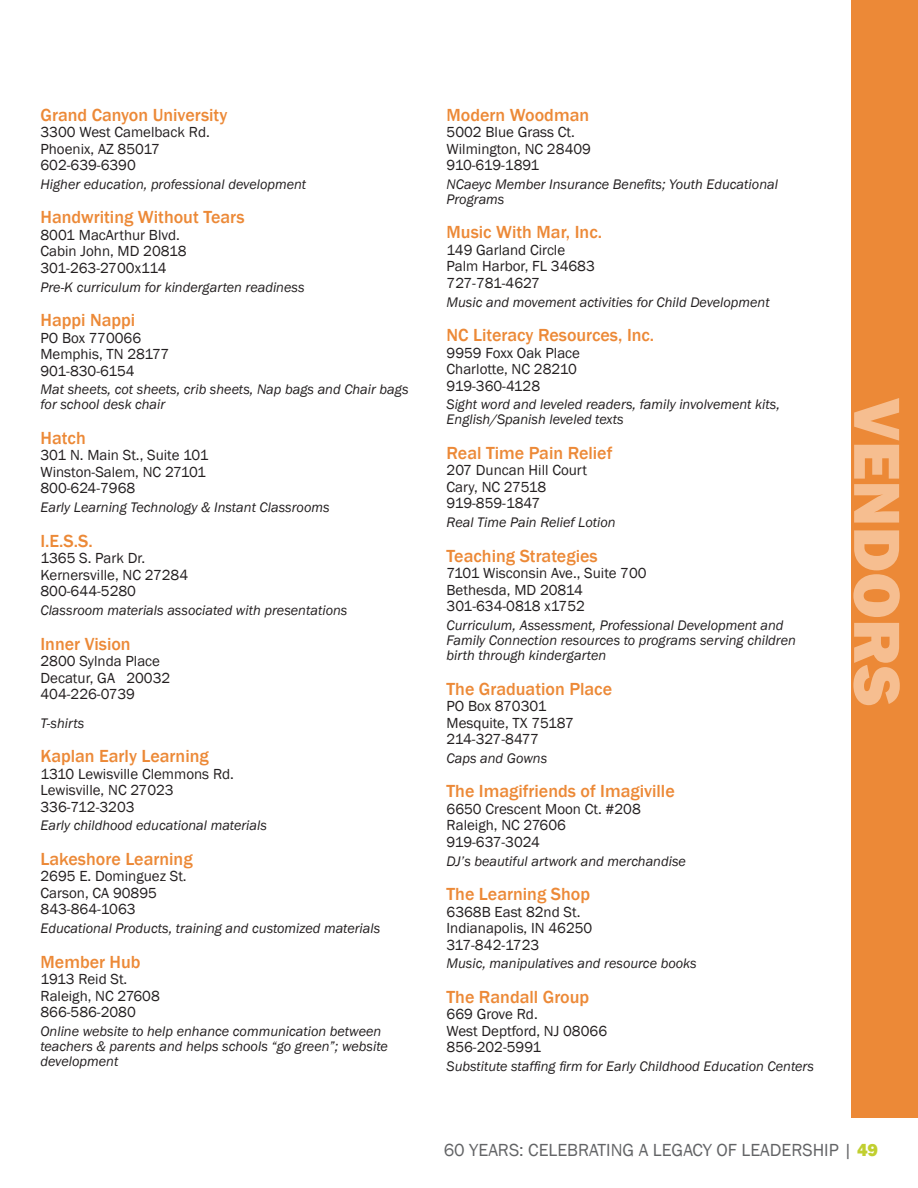
<style>
.page{position:relative;width:918px;height:1188px;background:#fff}
.page>*{position:absolute;margin:0;border:0;box-sizing:border-box;transform-origin:0 0}
.t1{font:800 67.5px "Franklin Gothic";color:#f6be90}
.t2{font:500 18px "Franklin Gothic";color:#ec8937}
.t3{font:18px "Franklin Gothic";color:#636466}
.t4{font:15px/16.5px "Franklin Gothic";color:#231f20}
.t5{font:italic 14.25px/15px "Franklin Gothic";color:#231f20}
.s1{font-weight:800;color:#c1cf30}
</style>
<div class="page">
<div style="left:851px;top:0;width:67px;height:1118px;background:#ec8937"></div>
<p class="t2" style="left:40px;top:103px;width:188px">Grand Canyon University</p>
<p class="t4" style="left:40px;top:124px;width:171px">3300 West Camelback Rd.<br>Phoenix, AZ 85017<br>602-639-6390</p>
<p class="t5" style="left:40px;top:177px;width:267px">Higher education, professional development</p>
<p class="t2" style="left:40px;top:206px;width:206px">Handwriting Without Tears</p>
<p class="t4" style="left:40px;top:227px;width:148px">8001 MacArthur Blvd.<br>Cabin John, MD 20818<br>301-263-2700x114</p>
<p class="t5" style="left:40px;top:280px;width:266px">Pre-K curriculum for kindergarten readiness</p>
<p class="t2" style="left:40px;top:309px;width:96px">Happi Nappi</p>
<p class="t4" style="left:40px;top:330px;width:130px">PO Box 770066<br>Memphis, TN 28177<br>901-830-6154</p>
<p class="t5" style="left:40px;top:382px;width:370px">Mat sheets, cot sheets, crib sheets, Nap bags and Chair bags for school desk chair</p>
<p class="t2" style="left:40px;top:427px;width:47px">Hatch</p>
<p class="t4" style="left:40px;top:448px;width:170px">301 N. Main St., Suite 101<br>Winston-Salem, NC 27101<br>800-624-7968</p>
<p class="t5" style="left:40px;top:500px;width:291px">Early Learning Technology &amp; Instant Classrooms</p>
<p class="t2" style="left:40px;top:530px;width:54px">I.E.S.S.</p>
<p class="t4" style="left:40px;top:550px;width:149px">1365 S. Park Dr.<br>Kernersville, NC 27284<br>800-644-5280</p>
<p class="t5" style="left:40px;top:603px;width:309px">Classroom materials associated with presentations</p>
<p class="t2" style="left:40px;top:632px;width:92px">Inner Vision</p>
<p class="t4" style="left:40px;top:653px;width:131px">2800 Sylnda Place<br>Decatur, GA 20032<br>404-226-0739</p>
<p class="t5" style="left:40px;top:716px;width:45px">T-shirts</p>
<p class="t2" style="left:40px;top:745px;width:170px">Kaplan Early Learning</p>
<p class="t4" style="left:40px;top:766px;width:195px">1310 Lewisville Clemmons Rd.<br>Lewisville, NC 27023<br>336-712-3203</p>
<p class="t5" style="left:40px;top:818px;width:228px">Early childhood educational materials</p>
<p class="t2" style="left:40px;top:848px;width:154px">Lakeshore Learning</p>
<p class="t4" style="left:40px;top:868px;width:148px">2695 E. Dominguez St.<br>Carson, CA 90895<br>843-864-1063</p>
<p class="t5" style="left:40px;top:921px;width:341px">Educational Products, training and customized materials</p>
<p class="t2" style="left:40px;top:950px;width:102px">Member Hub</p>
<p class="t4" style="left:40px;top:971px;width:121px">1913 Reid St.<br>Raleigh, NC 27608<br>866-586-2080</p>
<p class="t5" style="left:40px;top:1024px;width:349px">Online website to help enhance communication between teachers &amp; parents and helps schools “go green”; website development</p>
<p class="t2" style="left:447px;top:103px;width:144px">Modern Woodman</p>
<p class="t4" style="left:447px;top:124px;width:146px">5002 Blue Grass Ct.<br>Wilmington, NC 28409<br>910-619-1891</p>
<p class="t5" style="left:447px;top:177px;width:333px">NCaeyc Member Insurance Benefits; Youth Educational<br>Programs</p>
<p class="t2" style="left:447px;top:221px;width:157px">Music With Mar, Inc.</p>
<p class="t4" style="left:447px;top:242px;width:150px">149 Garland Circle<br>Palm Harbor, FL 34683<br>727-781-4627</p>
<p class="t5" style="left:447px;top:295px;width:325px">Music and movement activities for Child Development</p>
<p class="t2" style="left:447px;top:324px;width:209px">NC Literacy Resources, Inc.</p>
<p class="t4" style="left:447px;top:345px;width:135px">9959 Foxx Oak Place<br>Charlotte, NC 28210<br>919-360-4128</p>
<p class="t5" style="left:447px;top:397px;width:335px">Sight word and leveled readers, family involvement kits,<br>English/Spanish leveled texts</p>
<p class="t2" style="left:447px;top:442px;width:167px">Real Time Pain Relief</p>
<p class="t4" style="left:447px;top:463px;width:142px">207 Duncan Hill Court<br>Cary, NC 27518<br>919-859-1847</p>
<p class="t5" style="left:447px;top:515px;width:171px">Real Time Pain Relief Lotion</p>
<p class="t2" style="left:447px;top:545px;width:153px">Teaching Strategies</p>
<p class="t4" style="left:447px;top:565px;width:202px">7101 Wisconsin Ave., Suite 700<br>Bethesda, MD 20814<br>301-634-0818 x1752</p>
<p class="t5" style="left:447px;top:618px;width:351px">Curriculum, Assessment, Professional Development and<br>Family Connection resources to programs serving children birth through kindergarten</p>
<p class="t2" style="left:447px;top:677px;width:167px">The Graduation Place</p>
<p class="t4" style="left:447px;top:698px;width:129px">PO Box 870301<br>Mesquite, TX 75187<br>214-327-8477</p>
<p class="t5" style="left:447px;top:751px;width:102px">Caps and Gowns</p>
<p class="t2" style="left:447px;top:780px;width:230px">The Imagifriends of Imagiville</p>
<p class="t4" style="left:447px;top:801px;width:196px">6650 Crescent Moon Ct. #208<br>Raleigh, NC 27606<br>919-637-3024</p>
<p class="t5" style="left:447px;top:854px;width:241px">DJ’s beautiful artwork and merchandise</p>
<p class="t2" style="left:447px;top:883px;width:145px">The Learning Shop</p>
<p class="t4" style="left:447px;top:904px;width:147px">6368B East 82nd St.<br>Indianapolis, IN 46250<br>317-842-1723</p>
<p class="t5" style="left:447px;top:956px;width:252px">Music, manipulatives and resource books</p>
<p class="t2" style="left:447px;top:986px;width:144px">The Randall Group</p>
<p class="t4" style="left:447px;top:1006px;width:162px">669 Grove Rd.<br>West Deptford, NJ 08066<br>856-202-5991</p>
<p class="t5" style="left:447px;top:1059px;width:369px">Substitute staffing firm for Early Childhood Education Centers</p>
<h1 class="t1" style="left:920px;top:398px;width:311px;rotate:90deg">VENDORS</h1>
<p class="t3" style="left:444px;top:1139px;width:251px">60 Years: Celebrating a Legacy</p>
<p class="t3" style="left:717px;top:1139px;width:163px">of Leadership | <span class="s1">49</span></p>
</div>
